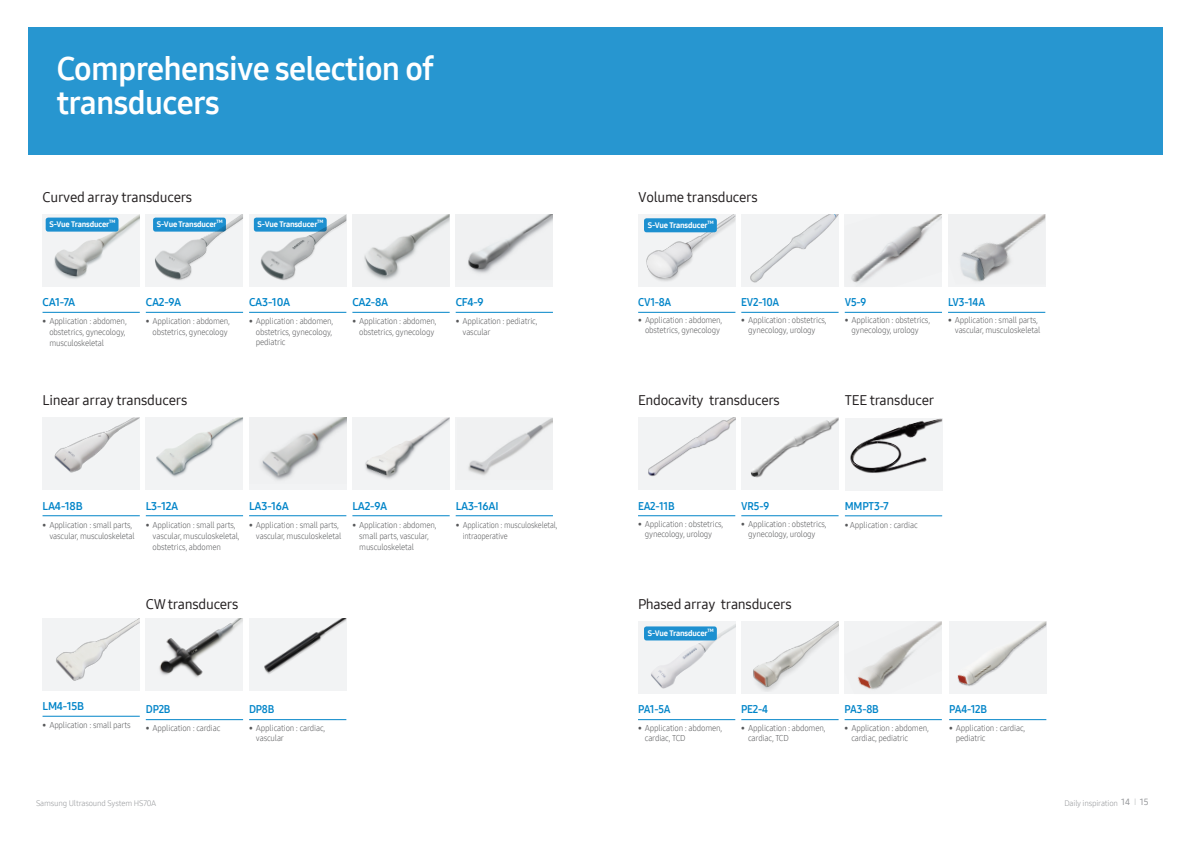
<style>
.page{position:relative;width:1191px;height:842px;background:#fff}
.page>*{position:absolute;margin:0;border:0;box-sizing:border-box;transform-origin:0 0}
.t1{font:32px/34px "Samsung One 700";letter-spacing:-.02em;color:#fff}
.t2{font:14px "Samsung One 500";letter-spacing:-.02em;color:#231f20}
.t3{font:11px "Samsung One 700";letter-spacing:-.02em;color:#0084c8}
.t4{font:11px "Samsung One 700";letter-spacing:-.02em;color:#0084c8;scale:.95 1}
.t5{font:9px "Samsung One 500";color:#939598}
.t6{font:8.5px/11px "Samsung One 300";letter-spacing:-.02em;color:#57585a;scale:.95 1}
.t7{font:8px "Samsung One 800";letter-spacing:-.02em;color:#fff}
.t8{font:8px "Samsung One 300";letter-spacing:-.02em;color:#939598}
.t9{font:4.7px "Samsung One 800";letter-spacing:-.02em;color:#fff}
.s1{font-family:"Samsung One 200"}
</style>
<div class="page">
<hr style="left:43px;top:515px;width:97px;height:1px;background:#0084c8">
<hr style="left:43px;top:716px;width:97px;height:1px;background:#0084c8">
<hr style="left:638px;top:515px;width:97px;height:1px;background:#0084c8">
<hr style="left:638px;top:719px;width:97px;height:1px;background:#0084c8">
<hr style="left:949px;top:719px;width:97px;height:1px;background:#0084c8">
<hr style="left:146px;top:515px;width:97px;height:1px;background:#0084c8">
<hr style="left:741px;top:719px;width:97px;height:1px;background:#0084c8">
<hr style="left:249px;top:515px;width:97px;height:1px;background:#0084c8">
<hr style="left:741px;top:515px;width:97px;height:1px;background:#0084c8">
<hr style="left:844px;top:719px;width:98px;height:1px;background:#0084c8">
<hr style="left:352px;top:515px;width:98px;height:1px;background:#0084c8">
<hr style="left:456px;top:515px;width:97px;height:1px;background:#0084c8">
<div style="left:28px;top:27px;width:1134px;height:127px;background:#2796d0"></div>
<div style="left:43px;top:417px;width:97px;height:73px;background:#f2f3f4"></div>
<div style="left:638px;top:417px;width:97px;height:73px;background:#f2f3f4"></div>
<div style="left:638px;top:621px;width:97px;height:73px;background:#f2f3f4"></div>
<div style="left:949px;top:621px;width:97px;height:73px;background:#f2f3f4"></div>
<div style="left:146px;top:417px;width:97px;height:73px;background:#f2f3f4"></div>
<div style="left:741px;top:621px;width:97px;height:73px;background:#f2f3f4"></div>
<div style="left:249px;top:417px;width:97px;height:73px;background:#f2f3f4"></div>
<div style="left:352px;top:417px;width:98px;height:73px;background:#f2f3f4"></div>
<div style="left:456px;top:417px;width:97px;height:73px;background:#f2f3f4"></div>
<img style="left:365px;top:417px;width:85px;height:62px">
<img style="left:261px;top:417px;width:85px;height:64px">
<img style="left:54px;top:417px;width:86px;height:56px">
<img style="left:43px;top:618px;width:97px;height:73px">
<img style="left:156px;top:417px;width:87px;height:60px">
<img style="left:468px;top:418px;width:85px;height:58px">
<hr style="left:43px;top:312px;width:97px;height:1px;background:#0084c8">
<hr style="left:456px;top:312px;width:97px;height:1px;background:#0084c8">
<div style="left:43px;top:214px;width:97px;height:73px;background:#f2f3f4"></div>
<div style="left:456px;top:214px;width:97px;height:73px;background:#f2f3f4"></div>
<hr style="left:845px;top:515px;width:97px;height:1px;background:#0084c8">
<hr style="left:146px;top:719px;width:97px;height:1px;background:#0084c8">
<hr style="left:249px;top:719px;width:97px;height:1px;background:#0084c8">
<div style="left:845px;top:418px;width:97px;height:73px;background:#f2f3f4"></div>
<div style="left:146px;top:618px;width:97px;height:73px;background:#f2f3f4"></div>
<div style="left:249px;top:618px;width:97px;height:73px;background:#f2f3f4"></div>
<img style="left:850px;top:418px;width:92px;height:55px">
<img style="left:159px;top:618px;width:84px;height:59px">
<img style="left:264px;top:618px;width:82px;height:56px">
<img style="left:42px;top:214px;width:98px;height:70px">
<div style="left:46px;top:218px;width:72px;height:14px;background:#1d90d0;border-radius:3px"></div>
<hr style="left:352px;top:312px;width:98px;height:1px;background:#0084c8">
<img style="left:352px;top:214px;width:98px;height:73px">
<hr style="left:146px;top:312px;width:97px;height:1px;background:#0084c8">
<img style="left:146px;top:214px;width:97px;height:73px">
<hr style="left:249px;top:312px;width:97px;height:1px;background:#0084c8">
<img style="left:249px;top:214px;width:97px;height:73px">
<img style="left:468px;top:214px;width:85px;height:60px">
<hr style="left:638px;top:312px;width:97px;height:1px;background:#0084c8">
<hr style="left:844px;top:312px;width:98px;height:1px;background:#0084c8">
<hr style="left:741px;top:312px;width:97px;height:1px;background:#0084c8">
<hr style="left:948px;top:312px;width:97px;height:1px;background:#0084c8">
<div style="left:948px;top:214px;width:97px;height:73px;background:#f2f3f4"></div>
<img style="left:638px;top:214px;width:97px;height:73px">
<img style="left:844px;top:214px;width:98px;height:73px">
<img style="left:741px;top:214px;width:97px;height:73px">
<img style="left:960px;top:214px;width:85px;height:68px">
<img style="left:648px;top:417px;width:87px;height:59px">
<img style="left:741px;top:417px;width:97px;height:73px">
<img style="left:753px;top:621px;width:85px;height:70px">
<img style="left:644px;top:625px;width:91px;height:64px">
<img style="left:957px;top:621px;width:89px;height:65px">
<img style="left:844px;top:621px;width:98px;height:73px">
<div style="left:644px;top:218px;width:73px;height:14px;background:#1d90d0;border-radius:3px"></div>
<div style="left:644px;top:626px;width:73px;height:14px;background:#1d90d0;border-radius:3px"></div>
<p class="t1" style="left:57px;top:51px;width:379px">Comprehensive selection of transducers</p>
<p class="t2" style="left:43px;top:188px;width:151px">Curved array transducers</p>
<p class="t2" style="left:638px;top:188px;width:121px">Volume transducers</p>
<p class="t7" style="left:49px;top:219px;width:61px">S-Vue Transducer</p>
<p class="t9" style="left:109px;top:218px;width:8px">TM</p>
<p class="t7" style="left:157px;top:219px;width:61px">S-Vue Transducer</p>
<p class="t9" style="left:216px;top:218px;width:8px">TM</p>
<p class="t7" style="left:258px;top:219px;width:61px">S-Vue Transducer</p>
<p class="t9" style="left:317px;top:218px;width:8px">TM</p>
<p class="t7" style="left:648px;top:220px;width:61px">S-Vue Transducer</p>
<p class="t9" style="left:707px;top:219px;width:8px">TM</p>
<p class="t3" style="left:43px;top:295px;width:34px">CA1-7A</p>
<p class="t6" style="left:49px;top:316px;width:83px;text-align:justify;text-indent:-7px">• Application : abdomen, obstetrics, gynecology, musculoskeletal</p>
<p class="t3" style="left:146px;top:295px;width:37px">CA2-9A</p>
<p class="t6" style="left:146px;top:316px;width:90px;text-align:center">• Application : abdomen, obstetrics, gynecology</p>
<p class="t3" style="left:249px;top:295px;width:43px">CA3-10A</p>
<p class="t6" style="left:249px;top:316px;width:90px;text-align:right">• Application : abdomen, obstetrics, gynecology,</p>
<p class="t6" style="left:256px;top:337px;width:33px">pediatric</p>
<p class="t3" style="left:352px;top:295px;width:37px">CA2-8A</p>
<p class="t6" style="left:352px;top:316px;width:90px;text-align:center">• Application : abdomen, obstetrics, gynecology</p>
<p class="t3" style="left:456px;top:295px;width:30px">CF4-9</p>
<p class="t6" style="left:462px;top:316px;width:80px;text-indent:-7px">• Application : pediatric, vascular</p>
<p class="t4" style="left:638px;top:295px;width:37px">CV1-8A</p>
<p class="t6" style="left:638px;top:315px;width:90px;line-height:10px;text-align:center">• Application : abdomen, obstetrics, gynecology</p>
<p class="t4" style="left:741px;top:295px;width:42px">EV2-10A</p>
<p class="t6" style="left:741px;top:315px;width:91px;line-height:10px;text-align:center">• Application : obstetrics, gynecology, urology</p>
<p class="t4" style="left:844px;top:295px;width:24px">V5-9</p>
<p class="t6" style="left:844px;top:315px;width:91px;line-height:10px;text-align:center">• Application : obstetrics, gynecology, urology</p>
<p class="t4" style="left:948px;top:295px;width:41px">LV3-14A</p>
<p class="t6" style="left:948px;top:315px;width:99px;line-height:10px;text-align:right">• Application : small parts, vascular, musculoskeletal</p>
<p class="t2" style="left:43px;top:391px;width:146px">Linear array transducers</p>
<p class="t2" style="left:845px;top:391px;width:91px">TEE transducer</p>
<p class="t2" style="left:638px;top:391px;width:143px">Endocavity transducers</p>
<p class="t3" style="left:43px;top:498px;width:42px">LA4-18B</p>
<p class="t6" style="left:43px;top:519px;width:99px;text-align:right">• Application : small parts, vascular, musculoskeletal</p>
<p class="t3" style="left:146px;top:498px;width:34px">L3-12A</p>
<p class="t6" style="left:153px;top:519px;width:93px;text-indent:-7px">• Application : small parts, vascular, musculoskeletal, obstetrics, abdomen</p>
<p class="t3" style="left:249px;top:498px;width:41px">LA3-16A</p>
<p class="t6" style="left:249px;top:519px;width:99px;text-align:right">• Application : small parts, vascular, musculoskeletal</p>
<p class="t3" style="left:352px;top:498px;width:36px">LA2-9A</p>
<p class="t6" style="left:359px;top:519px;width:83px;text-indent:-7px">• Application : abdomen, small parts, vascular, musculoskeletal</p>
<p class="t3" style="left:456px;top:498px;width:44px">LA3-16AI</p>
<p class="t6" style="left:463px;top:519px;width:101px;text-indent:-7px">• Application : musculoskeletal, intraoperative</p>
<p class="t4" style="left:638px;top:498px;width:40px">EA2-11B</p>
<p class="t6" style="left:638px;top:518px;width:91px;line-height:10px;text-align:center">• Application : obstetrics, gynecology, urology</p>
<p class="t4" style="left:741px;top:498px;width:31px">VR5-9</p>
<p class="t6" style="left:741px;top:518px;width:91px;line-height:10px;text-align:center">• Application : obstetrics, gynecology, urology</p>
<p class="t2" style="left:146px;top:594px;width:94px">CW transducers</p>
<p class="t2" style="left:638px;top:594px;width:155px">Phased array transducers</p>
<p class="t7" style="left:648px;top:628px;width:61px">S-Vue Transducer</p>
<p class="t9" style="left:707px;top:627px;width:8px">TM</p>
<p class="t3" style="left:845px;top:498px;width:45px">MMPT3-7</p>
<p class="t6" style="left:845px;top:519px;width:78px">• Application : cardiac</p>
<p class="t3" style="left:43px;top:699px;width:43px">LM4-15B</p>
<p class="t6" style="left:43px;top:719px;width:94px">• Application : small parts</p>
<p class="t4" style="left:146px;top:702px;width:28px">DP2B</p>
<p class="t6" style="left:146px;top:722px;width:80px">• Application : cardiac</p>
<p class="t4" style="left:249px;top:702px;width:28px">DP8B</p>
<p class="t6" style="left:256px;top:722px;width:74px;line-height:10px;text-indent:-7px">• Application : cardiac, vascular</p>
<p class="t4" style="left:638px;top:702px;width:36px">PA1-5A</p>
<p class="t6" style="left:645px;top:722px;width:83px;line-height:10px;text-indent:-7px">• Application : abdomen, cardiac, TCD</p>
<p class="t4" style="left:741px;top:702px;width:30px">PE2-4</p>
<p class="t6" style="left:748px;top:722px;width:83px;line-height:10px;text-indent:-7px">• Application : abdomen, cardiac, TCD</p>
<p class="t4" style="left:844px;top:702px;width:38px">PA3-8B</p>
<p class="t6" style="left:851px;top:722px;width:83px;line-height:10px;text-indent:-7px">• Application : abdomen, cardiac, pediatric</p>
<p class="t4" style="left:949px;top:702px;width:42px">PA4-12B</p>
<p class="t6" style="left:956px;top:722px;width:74px;line-height:10px;text-indent:-7px">• Application : cardiac, pediatric</p>
<p class="t5" style="left:1121px;top:795px;width:29px">14 <span class="s1">I</span> 15</p>
<p class="t8" style="left:36px;top:797px;width:122px">Samsung Ultrasound System HS70A</p>
<p class="t8" style="left:1064px;top:797px;width:55px">Daily inspiration</p>
</div>
